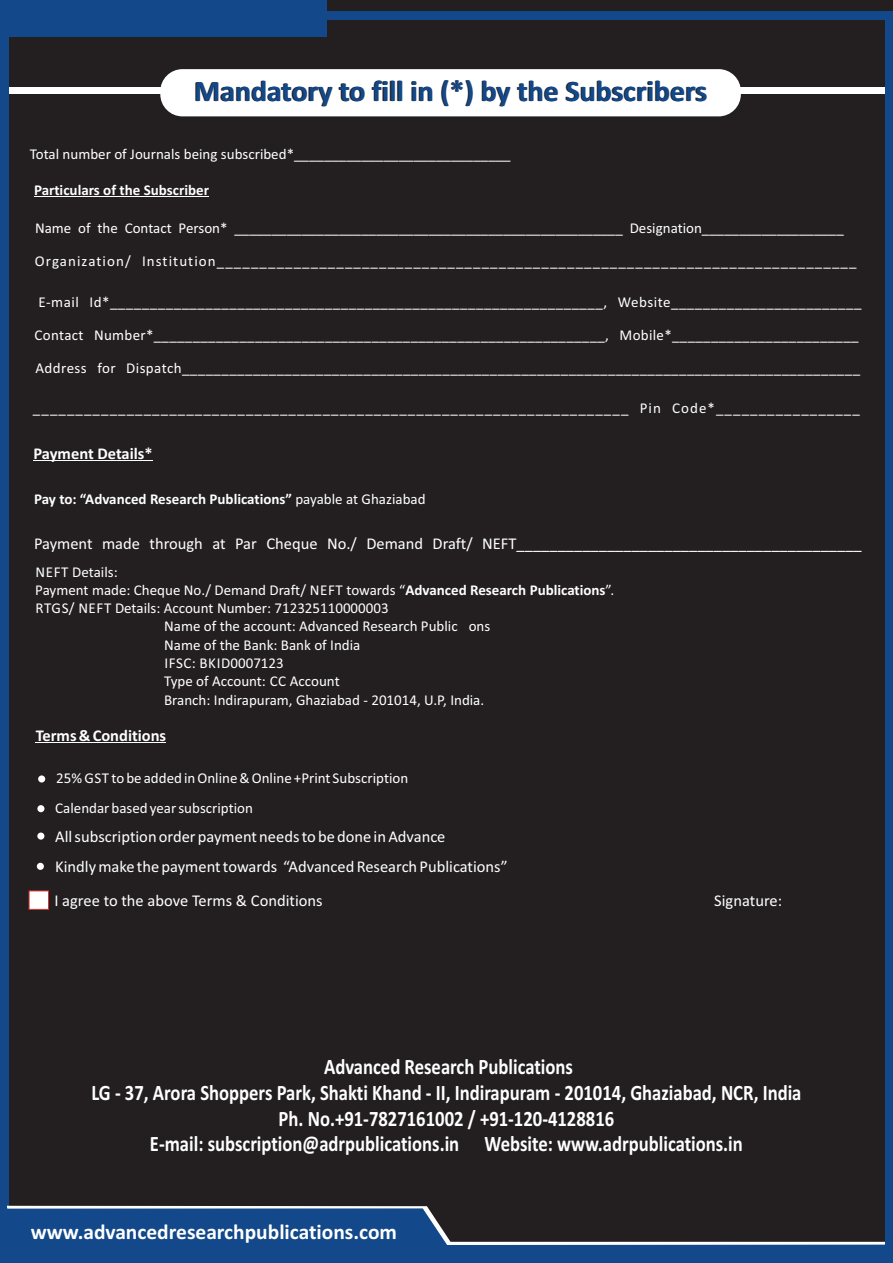
<style>
.page{position:relative;width:893px;height:1263px;background:#fff}
.page>*{position:absolute;margin:0;border:0;box-sizing:border-box;transform-origin:0 0}
.t1{font:700 29.85px "Calibri";color:#13498a}
.t2{font:700 22.05px/25.8px "Calibri";color:#fff;text-align:center;scale:.84 1}
.t3{font:700 21.45px "Calibri";color:#fff}
.t4{font:16.5px "Calibri";color:#fff}
.t5{font:700 16.5px "Calibri";color:#fff}
.t6{font:15px "Calibri";color:#fff}
.t7{font:15px/32.5px "Calibri";letter-spacing:.02em;color:#fff}
.t8{font:15px "Calibri";letter-spacing:.03em;color:#fff}
.t9{font:15px "Calibri";letter-spacing:.07em;color:#fff}
.t10{font:700 15px "Calibri";color:#fff}
.s1{color:#231f20}
.s2{font-weight:400}
.s3{font-weight:700}
</style>
<div class="page">
<div style="left:8px;top:0;width:885px;height:1206px;background:#231f20"></div>
<hr style="left:36px;top:742px;width:130px;height:1px;background:#fff">
<svg style="left:29px;top:890px;width:20px;height:20px"></svg>
<hr style="left:34px;top:197px;width:175px;height:1px;background:#fff">
<hr style="left:33px;top:461px;width:120px;height:1px;background:#fff">
<div style="left:38px;top:775px;width:7px;height:7px;background:#fff;border-radius:50%"></div>
<div style="left:37px;top:805px;width:7px;height:7px;background:#fff;border-radius:50%"></div>
<div style="left:37px;top:832px;width:7px;height:8px;background:#fff;border-radius:50%"></div>
<div style="left:37px;top:863px;width:7px;height:7px;background:#fff;border-radius:50%"></div>
<div style="left:0;top:88px;width:893px;height:6px;background:#fff"></div>
<div style="left:160px;top:69px;width:581px;height:47px;background:#fff;border-radius:22px"></div>
<div style="left:0;top:0;width:326px;height:37px;background:#13498a"></div>
<div style="left:305px;top:11px;width:588px;height:8px;background:#13498a"></div>
<div style="left:0;top:0;width:8px;height:1263px;background:#13498a"></div>
<svg style="left:7px;top:1206px;width:879px;height:2px;fill:#231f20"></svg>
<svg style="left:7px;top:1208px;width:879px;height:55px;background:#20426d"></svg>
<div style="left:886px;top:14px;width:7px;height:1249px;background:#13498a"></div>
<h1 class="t1" style="left:193px;top:79px;width:514px"><span class="s1">Mandatory t</span>o fill in (*) by the Subscriber<span class="s1">s</span></h1>
<p class="t6" style="left:30px;top:148px;width:482px">Total number of Journals being subscribed*_____________________________</p>
<p class="t10" style="left:34px;top:184px;width:177px">Particulars of the Subscriber</p>
<p class="t6" style="left:35px;top:222px;width:810px">Name of the Contact Person* ____________________________________________________ Designation___________________</p>
<p class="t9" style="left:35px;top:255px;width:823px">Organization/ Institution___________________________________________________________________________</p>
<p class="t7" style="left:35px;top:287px;width:828px">E-mail Id*______________________________________________________________, Website________________________<br>Contact Number*__________________________________________________________, Mobile*________________________</p>
<p class="t8" style="left:36px;top:361px;width:826px">Address for Dispatch______________________________________________________________________________________</p>
<p class="t6" style="left:33px;top:401px;width:828px">______________________________________________________________________ Pin Code*_________________</p>
<p class="t5" style="left:33px;top:447px;width:121px">Payment Details*</p>
<p class="t10" style="left:34px;top:493px;width:393px">Pay to: “Advanced Research Publications” <span class="s2">payable at Ghaziabad</span></p>
<p class="t4" style="left:34px;top:536px;width:829px">Payment made through at Par Cheque No./ Demand Draft/ NEFT__________________________________________</p>
<p class="t6" style="left:36px;top:565px;width:84px">NEFT Details:</p>
<p class="t6" style="left:35px;top:584px;width:580px">Payment made: Cheque No./ Demand Draft/ NEFT towards “<span class="s3">Advanced Research Publications</span>”.</p>
<p class="t6" style="left:36px;top:602px;width:354px">RTGS/ NEFT Details: Account Number: 712325110000003</p>
<p class="t6" style="left:164px;top:620px;width:328px">Name of the account: Advanced Research Public ons</p>
<p class="t6" style="left:164px;top:638px;width:198px">Name of the Bank: Bank of India</p>
<p class="t7" style="left:164px;top:648px;width:121px">IFSC: BKID0007123</p>
<p class="t6" style="left:164px;top:675px;width:177px">Type of Account: CC Account</p>
<p class="t6" style="left:164px;top:693px;width:322px">Branch: Indirapuram, Ghaziabad - 201014, U.P, India.</p>
<p class="t5" style="left:36px;top:728px;width:132px">Terms &amp; Conditions</p>
<p class="t6" style="left:38px;top:772px;width:372px"><span class="s1">•</span> 25% GST to be added in Online &amp; Online +Print Subscription</p>
<p class="t6" style="left:37px;top:802px;width:218px"><span class="s1">•</span> Calendar based year subscription</p>
<p class="t4" style="left:36px;top:830px;width:411px"><span class="s1">•</span> All subscription order payment needs to be done in Advance</p>
<p class="t4" style="left:36px;top:860px;width:473px"><span class="s1">•</span> Kindly make the payment towards “Advanced Research Publications”</p>
<p class="t4" style="left:54px;top:894px;width:270px">I agree to the above Terms &amp; Conditions</p>
<p class="t4" style="left:714px;top:894px;width:69px">Signature:</p>
<p class="t2" style="left:91px;top:1055px;width:847px">Advanced Research Publications<br>LG - 37, Arora Shoppers Park, Shakti Khand - II, Indirapuram - 201014, Ghaziabad, NCR, India Ph. No.+91-7827161002 / +91-120-4128816<br>E-mail: subscription@adrpublications.in Website: www.adrpublications.in</p>
<h3 class="t3" style="left:31px;top:1223px;width:368px">www.advancedresearchpublications.com</h3>
</div>
